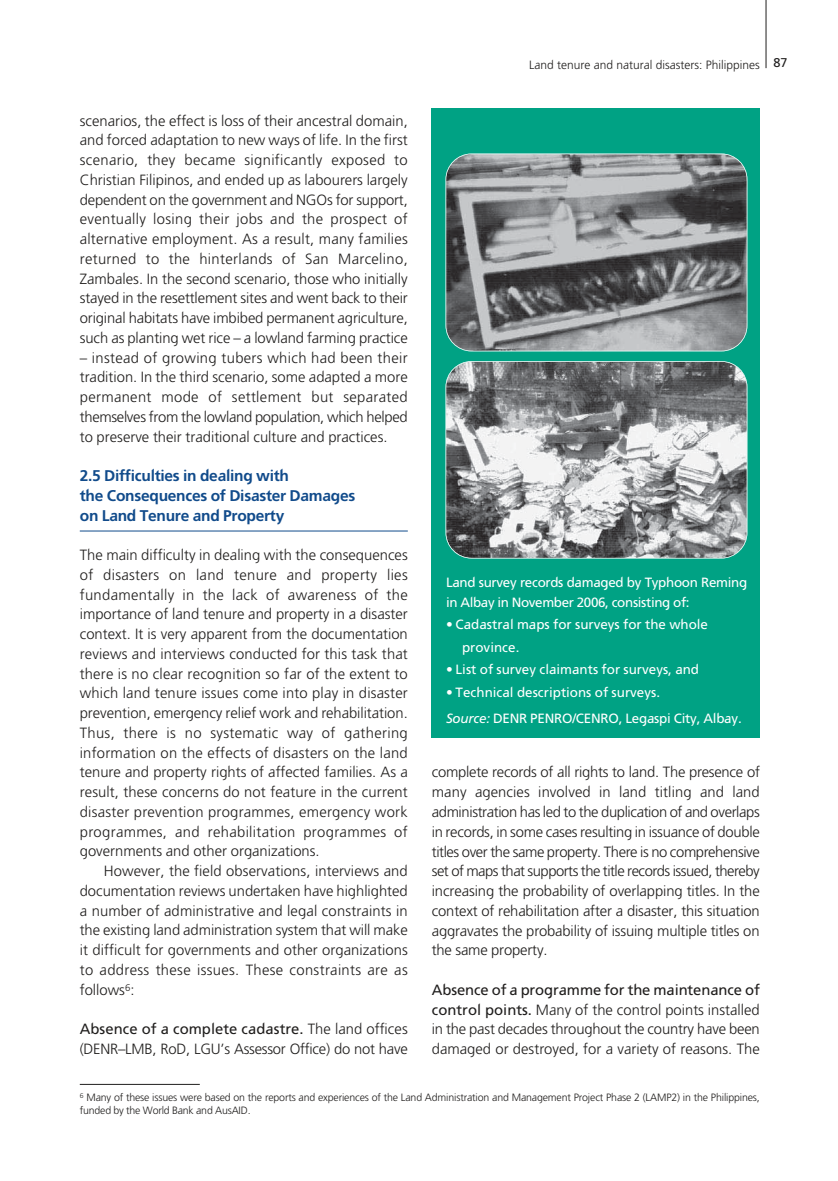
<style>
.page{position:relative;width:838px;height:1181px;background:#fff}
.page>*{position:absolute;margin:0;border:0;box-sizing:border-box;transform-origin:0 0}
.t1{font:15.45px/19.8px "Freeway Demi";letter-spacing:-.015em;color:#114b8b}
.t2{font:300 14.85px/19.8px "Freeway";color:#201e1d;text-align:justify}
.t3{font:14.85px "Freeway Roman 1";letter-spacing:-.005em;color:#201e1d}
.t4{font:13.35px/22.5px "Freeway Roman 1";color:#fff}
.t5{font:13.35px/19.8px "Freeway Roman 1";letter-spacing:-.025em;color:#fff}
.t6{font:300 12px "Freeway";color:#201e1d}
.t7{font:300 10.65px/13.4px "Freeway";letter-spacing:-.015em;color:#201e1d}
.s1{font-family:"Freeway";font-weight:300}
.s2{font-family:"Freeway Roman 1";font-weight:400;font-size:12.75px}
.s3{font-family:"Freeway Roman";font-style:italic}
.s4{font-family:"Freeway Roman 1";font-weight:400}
</style>
<div class="page">
<hr style="left:766px;top:0;width:1px;height:68px;background:#201e1d">
<hr style="left:80px;top:531px;width:328px;height:1px;background:#114b8b">
<div style="left:432px;top:108px;width:328px;height:630px;background:#00a284"></div>
<img style="left:446px;top:154px;width:301px;height:197px;border-radius:25px">
<div style="left:445px;top:153px;width:302px;height:198px;border:1px solid #fff;border-radius:26px"></div>
<img style="left:446px;top:362px;width:301px;height:196px;border-radius:25px">
<div style="left:445px;top:361px;width:302px;height:198px;border:1px solid #fff;border-radius:26px"></div>
<hr style="left:80px;top:1084px;width:120px;height:1px;background:#201e1d">
<p class="t2" style="left:80px;top:111px;width:329px">scenarios, the effect is loss of their ancestral domain, and forced adaptation to new ways of life. In the first scenario, they became significantly exposed to Christian Filipinos, and ended up as labourers largely dependent on the government and NGOs for support, eventually losing their jobs and the prospect of alternative employment. As a result, many families returned to the hinterlands of San Marcelino, Zambales. In the second scenario, those who initially stayed in the resettlement sites and went back to their original habitats have imbibed permanent agriculture, such as planting wet rice – a lowland farming practice</p>
<p class="t2" style="left:80px;top:348px;width:329px">– instead of growing tubers which had been their tradition. In the third scenario, some adapted a more permanent mode of settlement but separated themselves from the lowland population, which helped to preserve their traditional culture and practices.</p>
<p class="t1" style="left:80px;top:467px;width:277px">2.5 Difficulties in dealing with<br>the Consequences of Disaster Damages on Land Tenure and Property</p>
<p class="t2" style="left:80px;top:545px;width:330px">The main difficulty in dealing with the consequences of disasters on land tenure and property lies fundamentally in the lack of awareness of the importance of land tenure and property in a disaster context. It is very apparent from the documentation reviews and interviews conducted for this task that there is no clear recognition so far of the extent to which land tenure issues come into play in disaster prevention, emergency relief work and rehabilitation.<br>Thus, there is no systematic way of gathering information on the effects of disasters on the land tenure and property rights of affected families. As a result, these concerns do not feature in the current disaster prevention programmes, emergency work programmes, and rehabilitation programmes of governments and other organizations.</p>
<p class="t2" style="left:80px;top:861px;width:330px;text-indent:24px">However, the field observations, interviews and documentation reviews undertaken have highlighted a number of administrative and legal constraints in the existing land administration system that will make it difficult for governments and other organizations to address these issues. These constraints are as follows<sup>6</sup>:</p>
<p class="t3" style="left:80px;top:1022px;width:329px">Absence of a complete cadastre. <span class="s1">The land offices</span></p>
<p class="t2" style="left:80px;top:1039px;width:329px">(DENR–LMB, RoD, LGU’s Assessor Office) do not have</p>
<p class="t6" style="left:529px;top:59px;width:260px">Land tenure and natural disasters: Philippines <span class="s2">87</span></p>
<p class="t5" style="left:446px;top:573px;width:303px">Land survey records damaged by Typhoon Reming in Albay in November 2006, consisting of:</p>
<p class="t4" style="left:462px;top:614px;width:247px;text-indent:-16px">• Cadastral maps for surveys for the whole province.</p>
<p class="t4" style="left:446px;top:659px;width:255px">• List of survey claimants for surveys, and</p>
<p class="t4" style="left:446px;top:680px;width:297px;line-height:25.8px">• Technical descriptions of surveys.<br><span class="s3">Source:</span> DENR PENRO/CENRO, Legaspi City, Albay.</p>
<p class="t2" style="left:432px;top:763px;width:330px">complete records of all rights to land. The presence of many agencies involved in land titling and land administration has led to the duplication of and overlaps in records, in some cases resulting in issuance of double titles over the same property. There is no comprehensive set of maps that supports the title records issued, thereby increasing the probability of overlapping titles. In the context of rehabilitation after a disaster, this situation aggravates the probability of issuing multiple titles on the same property.</p>
<p class="t3" style="left:432px;top:982px;width:330px">Absence of a programme for the maintenance of</p>
<p class="t2" style="left:432px;top:1000px;width:329px"><span class="s4">control points.</span> Many of the control points installed in the past decades throughout the country have been damaged or destroyed, for a variety of reasons. The</p>
<p class="t7" style="left:80px;top:1090px;width:681px"><sup>6</sup> Many of these issues were based on the reports and experiences of the Land Administration and Management Project Phase 2 (LAMP2) in the Philippines, funded by the World Bank and AusAID.</p>
</div>
